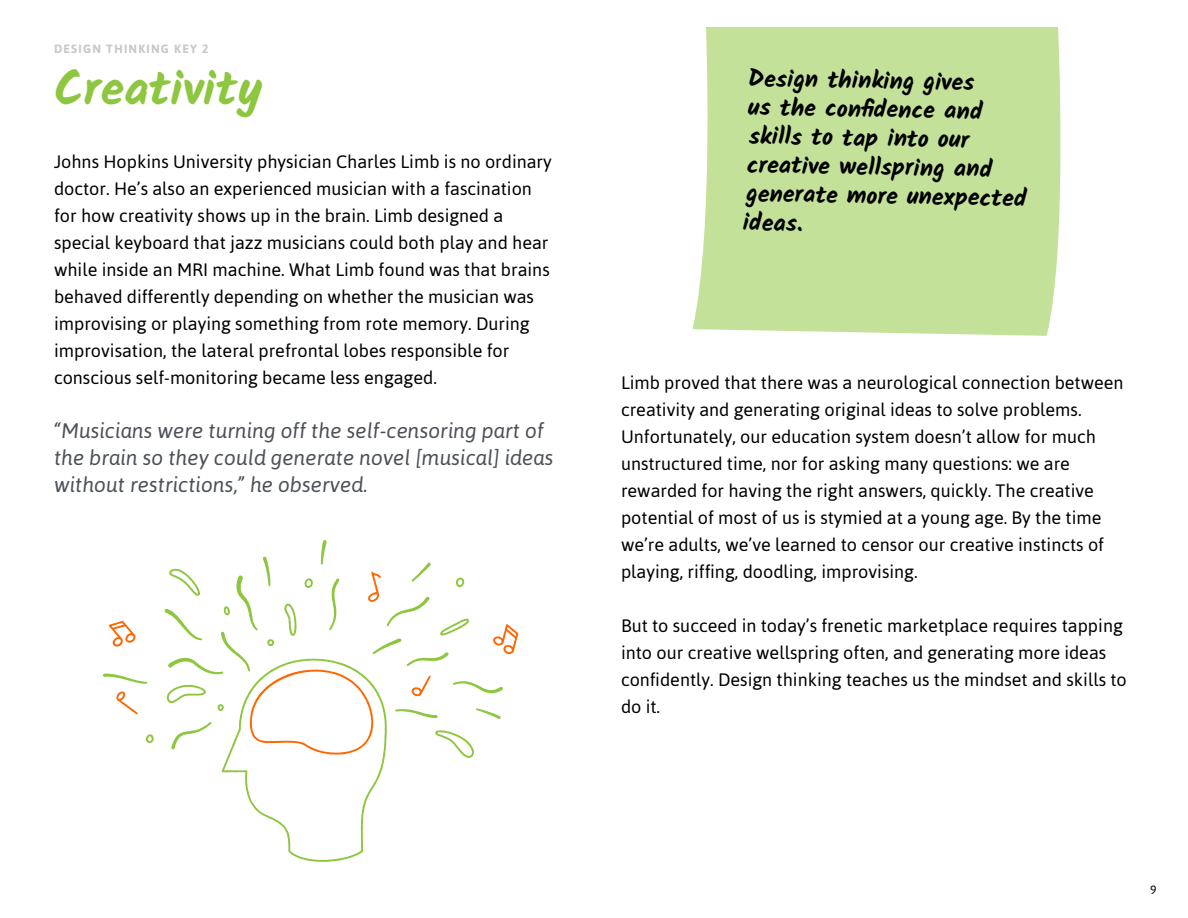
<style>
.page{position:relative;width:1188px;height:918px;background:#fff}
.page>*{position:absolute;margin:0;border:0;box-sizing:border-box;transform-origin:0 0}
.t1{font:700 48px "Kalam";color:#8dc63f}
.t2{font:700 24px/28.8px "Kalam";color:#000}
.t3{font:italic 21px/27px "Asap";color:#4d5259}
.t4{font:18px/27px "Asap";color:#000}
.t5{font:700 12px "Asap";letter-spacing:.1em;color:#c8c8c8}
.t6{font:12px "Asap";color:#000}
</style>
<div class="page">
<svg style="left:109px;top:621px;width:27px;height:26px"></svg>
<svg style="left:116px;top:692px;width:22px;height:22px"></svg>
<svg style="left:103px;top:674px;width:44px;height:10px"></svg>
<svg style="left:146px;top:734px;width:8px;height:9px"></svg>
<svg style="left:165px;top:540px;width:353px;height:322px"></svg>
<div style="left:693px;top:27px;width:368px;height:309px;background:#c3e199"></div>
<p class="t5" style="left:54px;top:41px;width:156px">DESIGN THINKING KEY 2</p>
<h1 class="t1" style="left:54px;top:60px;width:210px">Creativity</h1>
<p class="t4" style="left:54px;top:148px;width:499px">Johns Hopkins University physician Charles Limb is no ordinary doctor. He’s also an experienced musician with a fascination for how creativity shows up in the brain. Limb designed a special keyboard that jazz musicians could both play and hear while inside an MRI machine. What Limb found was that brains behaved differently depending on whether the musician was improvising or playing something from rote memory. During improvisation, the lateral prefrontal lobes responsible for conscious self-monitoring became less engaged.</p>
<p class="t3" style="left:54px;top:417px;width:501px">“Musicians were turning off the self-censoring part of the brain so they could generate novel [musical] ideas without restrictions,” he observed.</p>
<h2 class="t2" style="left:746px;top:64px;width:285px;rotate:1deg">Design thinking gives<br>us the confi dence and skills to tap into our creative wellspring and generate more unexpected ideas.</h2>
<p class="t4" style="left:621px;top:369px;width:504px">Limb proved that there was a neurological connection between creativity and generating original ideas to solve problems.<br>Unfortunately, our education system doesn’t allow for much unstructured time, nor for asking many questions: we are rewarded for having the right answers, quickly. The creative potential of most of us is stymied at a young age. By the time we’re adults, we’ve learned to censor our creative instincts of playing, riffing, doodling, improvising.</p>
<p class="t4" style="left:621px;top:612px;width:507px">But to succeed in today’s frenetic marketplace requires tapping into our creative wellspring often, and generating more ideas confidently. Design thinking teaches us the mindset and skills to do it.</p>
<p class="t6" style="left:1150px;top:883px;width:8px">9</p>
</div>
